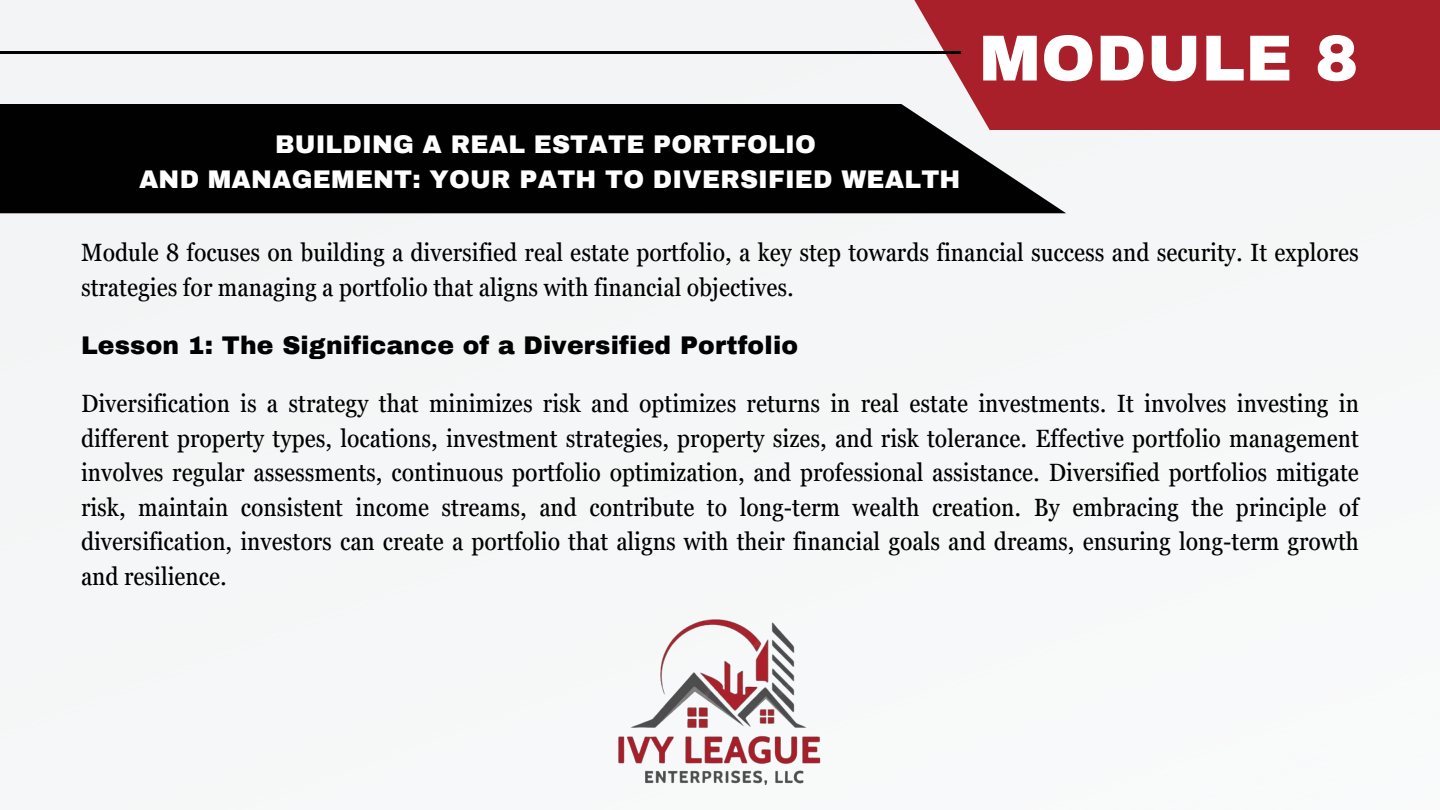
<style>
.page{position:relative;width:1440px;height:810px;background:#fff}
.page>*{position:absolute;margin:0;border:0;box-sizing:border-box;transform-origin:0 0}
.t1{font:900 65px "Archivo";letter-spacing:.01em;color:#fff}
.t2{font:condensed 25px/34.5px "Georgia Pro";color:#000}
.t3{font:900 25px "Archivo";letter-spacing:.01em;color:#fff}
.t4{font:900 25px "Archivo";letter-spacing:.01em;color:#000}
</style>
<div class="page">
<div style="left:0;top:104px;width:1066px;height:109px;background:#010101"></div>
<div style="left:908px;top:0;width:532px;height:130px;background:#a9202a"></div>
<hr style="left:0;top:51px;width:961px;height:3px;background:#000">
<img style="left:616px;top:616px;width:206px;height:169px">
<p class="t3" style="left:275px;top:131px;width:542px">BUILDING A REAL ESTATE PORTFOLIO</p>
<p class="t3" style="left:139px;top:166px;width:823px">AND MANAGEMENT: YOUR PATH TO DIVERSIFIED WEALTH</p>
<p class="t1" style="left:979px;top:23px;width:381px">MODULE 8</p>
<p class="t2" style="left:81px;top:235px;width:1279px">Module 8 focuses on building a diversified real estate portfolio, a key step towards financial success and security. It explores strategies for managing a portfolio that aligns with financial objectives.</p>
<p class="t4" style="left:81px;top:332px;width:719px">Lesson 1: The Significance of a Diversified Portfolio</p>
<p class="t2" style="left:81px;top:386px;width:1279px;text-align:justify">Diversification is a strategy that minimizes risk and optimizes returns in real estate investments. It involves investing in different property types, locations, investment strategies, property sizes, and risk tolerance. Effective portfolio management involves regular assessments, continuous portfolio optimization, and professional assistance. Diversified portfolios mitigate risk, maintain consistent income streams, and contribute to long-term wealth creation. By embracing the principle of diversification, investors can create a portfolio that aligns with their financial goals and dreams, ensuring long-term growth and resilience.</p>
</div>
